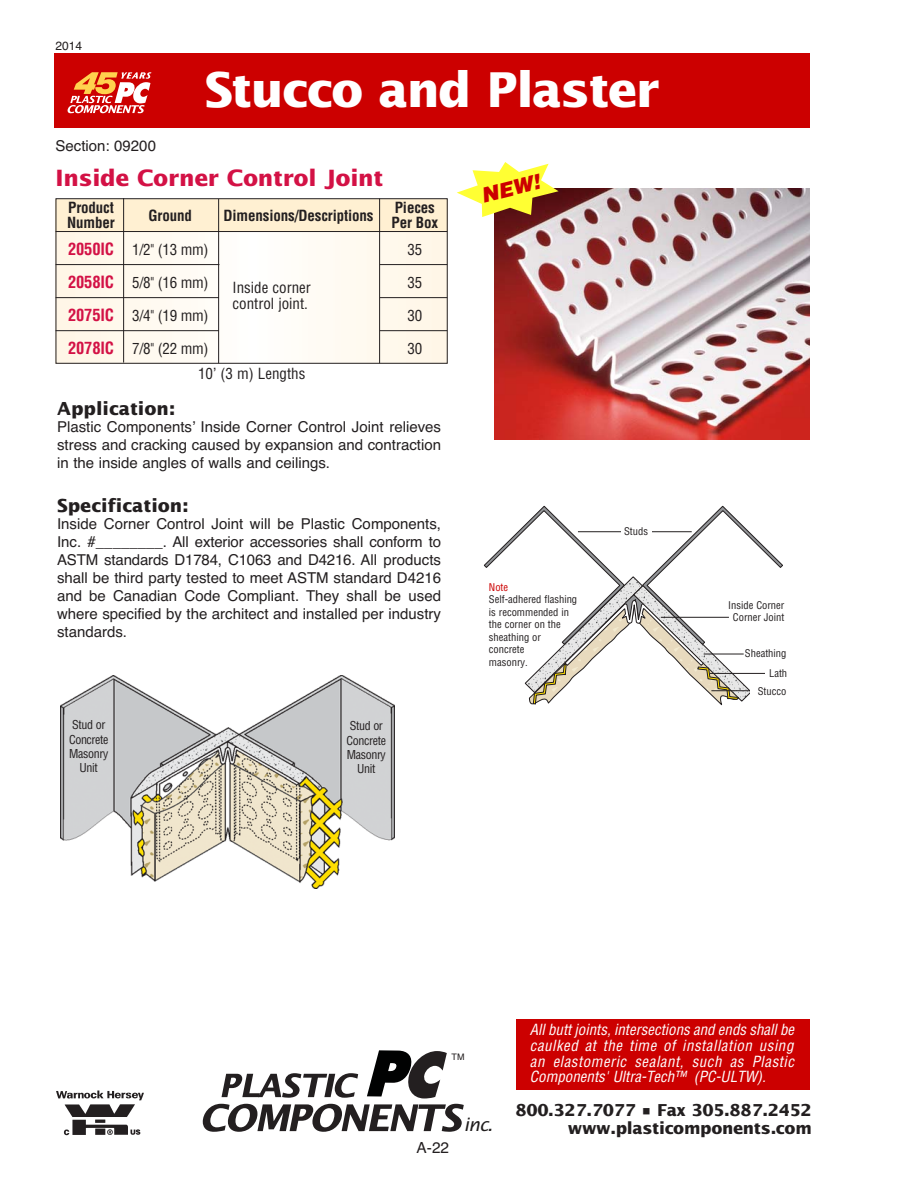
<style>
.page{position:relative;width:918px;height:1188px;background:#fff}
.page>*{position:absolute;margin:0;border:0;box-sizing:border-box;transform-origin:0 0}
.t1{font:700 48px "Lucida Sans";letter-spacing:-.035em;color:#fff}
.t2{font:700 22.5px "Lucida Sans";letter-spacing:-.015em;color:#d31145}
.t3{font:italic 900 20.7px "Helvetica";color:#c00}
.t4{font:italic 18.45px "Lucida Sans";color:#201d1d}
.t5{font:700 18px "Lucida Sans";color:#231f20}
.t6{font:700 16.5px/18px "Lucida Sans";letter-spacing:-.02em;color:#231f20;text-align:right}
.t7{font:15.3px "Helvetica";color:#231f20}
.t8{font:15px/18px "Helvetica";color:#231f20;text-align:justify}
.t9{font:italic condensed 15px/15.8px "Helvetica";letter-spacing:.015em;color:#fff;text-align:justify}
.t10{font:condensed 15px/16.5px "Helvetica";color:#231f20}
.t11{font:700 condensed 15px "Helvetica";letter-spacing:-.01em;color:#231f20}
.t12{font:condensed 12px/14.4px "Helvetica";letter-spacing:-.03em;color:#231f20;text-align:center}
.t13{font:12px "Helvetica";color:#231f20}
.t14{font:condensed 10.35px/12.5px "Helvetica";color:#231f20;text-align:center}
.t15{font:condensed 10.35px "Helvetica";color:#c00}
.t16{font:9px "Helvetica";color:#231f20}
.s1{font-weight:700;font-size:16.5px;color:#d31145}
</style>
<div class="page">
<img style="left:56px;top:1090px;width:88px;height:46px">
<svg style="left:203px;top:1050px;width:261px;height:82px"></svg>
<div style="left:516px;top:1019px;width:294px;height:71px;background:#c00"></div>
<div style="left:54px;top:54px;width:756px;height:74px;background:#c00"></div>
<svg style="left:68px;top:72px;width:84px;height:41px"></svg>
<svg style="left:483px;top:505px;width:300px;height:201px"></svg>
<img style="left:494px;top:188px;width:315px;height:252px">
<svg style="left:457px;top:162px;width:102px;height:55px"></svg>
<hr style="left:578px;top:531px;width:114px;height:1px;background:#231f20">
<div style="left:621px;top:525px;width:30px;height:29px;background:#fff"></div>
<hr style="left:710px;top:673px;width:57px;height:1px;background:#231f20">
<hr style="left:711px;top:690px;width:52px;height:1px;background:#231f20">
<div style="left:714px;top:587px;width:72px;height:41px;background:#fff"></div>
<hr style="left:661px;top:617px;width:68px;height:1px;background:#231f20">
<div style="left:741px;top:648px;width:47px;height:14px;background:#fff"></div>
<div style="left:766px;top:668px;width:23px;height:15px;background:#fff"></div>
<div style="left:751px;top:686px;width:37px;height:14px;background:#fff"></div>
<hr style="left:704px;top:654px;width:40px;height:1px;background:#231f20">
<img style="left:61px;top:676px;width:334px;height:212px">
<div style="left:56px;top:232px;width:391px;height:131px;background:#fffaf1"></div>
<div style="left:56px;top:199px;width:392px;height:32px;background:#fff0d2"></div>
<hr style="left:123px;top:198px;width:1px;height:165px;background:#231f20">
<hr style="left:218px;top:199px;width:1px;height:164px;background:#231f20">
<hr style="left:379px;top:199px;width:1px;height:164px;background:#231f20">
<hr style="left:56px;top:231px;width:391px;height:1px;background:#231f20">
<hr style="left:380px;top:264px;width:67px;height:1px;background:#231f20">
<hr style="left:380px;top:297px;width:67px;height:1px;background:#231f20">
<hr style="left:380px;top:330px;width:67px;height:1px;background:#231f20">
<div style="left:56px;top:198px;width:392px;height:166px;border:1px solid #231f20"></div>
<hr style="left:56px;top:264px;width:163px;height:1px;background:#231f20">
<hr style="left:56px;top:297px;width:163px;height:1px;background:#231f20">
<hr style="left:56px;top:330px;width:163px;height:1px;background:#231f20">
<p class="t13" style="left:56px;top:41px;width:28px">2014</p>
<p class="t8" style="left:56px;top:138px;width:102px">Section: 09200</p>
<h1 class="t1" style="left:204px;top:70px;width:457px">Stucco and Plaster</h1>
<h2 class="t2" style="left:56px;top:169px;width:329px">Inside Corner Control Joint</h2>
<p class="t11" style="left:68px;top:202px;width:47px">Product</p>
<p class="t11" style="left:395px;top:202px;width:42px">Pieces</p>
<p class="t11" style="left:149px;top:210px;width:45px">Ground</p>
<p class="t11" style="left:224px;top:210px;width:152px">Dimensions/Descriptions</p>
<p class="t11" style="left:67px;top:217px;width:49px">Number</p>
<p class="t11" style="left:392px;top:217px;width:48px">Per Box</p>
<p class="t10" style="left:68px;top:243px;width:142px"><span class="s1">2050IC</span> 1/2" (13 mm)</p>
<p class="t10" style="left:407px;top:243px;width:16px">35</p>
<p class="t10" style="left:68px;top:276px;width:142px"><span class="s1">2058IC</span> 5/8" (16 mm)</p>
<p class="t10" style="left:407px;top:276px;width:16px">35</p>
<p class="t10" style="left:68px;top:309px;width:142px"><span class="s1">2075IC</span> 3/4" (19 mm)</p>
<p class="t10" style="left:407px;top:309px;width:16px">30</p>
<p class="t10" style="left:68px;top:342px;width:142px"><span class="s1">2078IC</span> 7/8" (22 mm)</p>
<p class="t10" style="left:407px;top:342px;width:16px">30</p>
<p class="t10" style="left:233px;top:280px;width:80px">Inside corner control joint.</p>
<p class="t10" style="left:198px;top:367px;width:109px">10’ (3 m) Lengths</p>
<p class="t5" style="left:57px;top:401px;width:120px">Application:</p>
<p class="t8" style="left:57px;top:419px;width:385px">Plastic Components’ Inside Corner Control Joint relieves stress and cracking caused by expansion and contraction in the inside angles of walls and ceilings.</p>
<p class="t5" style="left:57px;top:498px;width:133px">Specification:</p>
<p class="t8" style="left:57px;top:516px;width:385px">Inside Corner Control Joint will be Plastic Components, Inc. #________. All exterior accessories shall conform to ASTM standards D1784, C1063 and D4216. All products shall be third party tested to meet ASTM standard D4216 and be Canadian Code Compliant. They shall be used where specified by the architect and installed per industry standards.</p>
<p class="t12" style="left:69px;top:719px;width:41px">Stud or<br>Concrete<br>Masonry<br>Unit</p>
<p class="t12" style="left:347px;top:720px;width:41px">Stud or<br>Concrete<br>Masonry<br>Unit</p>
<h3 class="t3" style="left:480px;top:189px;width:61px;rotate:-14deg">NEW!</h3>
<p class="t15" style="left:489px;top:583px;width:21px">Note</p>
<p class="t14" style="left:489px;top:594px;width:90px;text-align:left">Self-adhered flashing is recommended in the corner on the sheathing or concrete<br>masonry.</p>
<p class="t14" style="left:624px;top:526px;width:25px">Studs</p>
<p class="t14" style="left:728px;top:600px;width:58px">Inside Corner<br>Corner Joint</p>
<p class="t14" style="left:745px;top:645px;width:44px;line-height:19.4px;text-align:right">Sheathing<br>Lath</p>
<p class="t14" style="left:758px;top:686px;width:30px">Stucco</p>
<p class="t16" style="left:452px;top:1054px;width:14px">TM</p>
<p class="t4" style="left:464px;top:1117px;width:30px">inc.</p>
<p class="t9" style="left:530px;top:1023px;width:266px">All butt joints, intersections and ends shall be caulked at the time of installation using an elastomeric sealant, such as Plastic Components' Ultra-Tech™ (PC-ULTW).</p>
<p class="t6" style="left:515px;top:1102px;width:298px">800.327.7077 • Fax 305.887.2452 www.plasticomponents.com</p>
<p class="t7" style="left:417px;top:1142px;width:34px">A-22</p>
</div>
